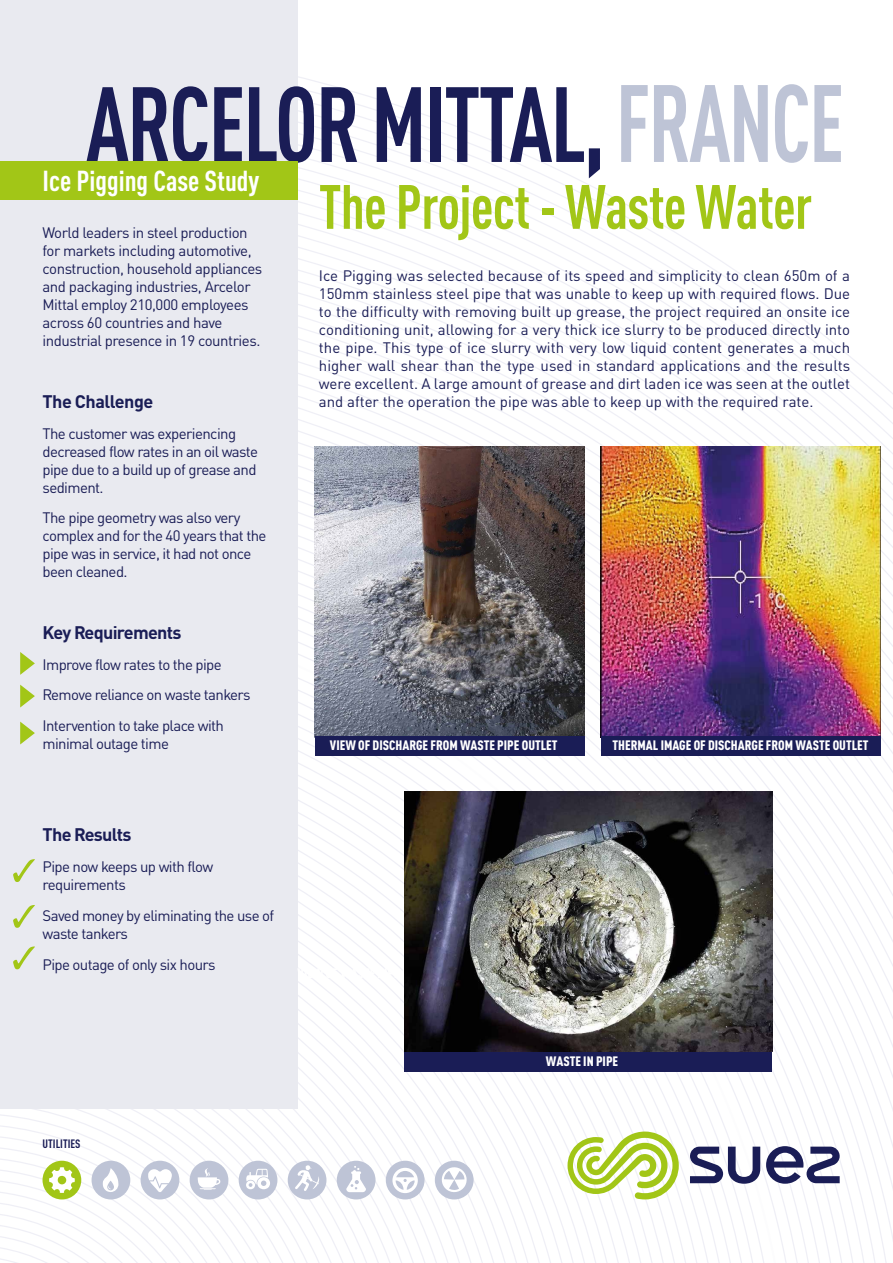
<style>
.page{position:relative;width:893px;height:1263px;background:#fff}
.page>*{position:absolute;margin:0;border:0;box-sizing:border-box;transform-origin:0 0}
.t1{font:700 condensed 105px "DIN Pro";letter-spacing:-.02em;color:#1a1d56;scale:.88 1}
.t2{font:700 condensed 61.5px "DIN Pro";letter-spacing:-.01em;color:#a2c617;scale:.93 1}
.t3{font:700 condensed 28.5px "DIN Pro";color:#fff}
.t4{font:700 18px "DIN Pro";letter-spacing:-.04em;color:#1a1d56}
.t5{font:15px/18px "DIN Pro";letter-spacing:-.04em;color:#1a1d56}
.t6{font:900 condensed 13.5px "DIN Pro";color:#fff}
.t7{font:700 condensed 12px "DIN Pro";color:#1a1d56}
.s1{font-size:109.5px}
.s2{font-size:108px;color:#bec4d6}
</style>
<div class="page">
<svg style="left:270px;top:1191px;width:623px;height:52px"></svg>
<svg style="left:298px;top:76px;width:595px;height:319px"></svg>
<div style="left:0;top:0;width:298px;height:1109px;background:#e9eaf0"></div>
<svg style="left:567px;top:1131px;width:112px;height:68px"></svg>
<svg style="left:690px;top:1146px;width:70px;height:38px"></svg>
<svg style="left:766px;top:1146px;width:74px;height:38px"></svg>
<div style="left:0;top:162px;width:298px;height:38px;background:#a2c617"></div>
<div style="left:435px;top:1161px;width:39px;height:38px;background:#bec4d6;border-radius:50%"></div>
<div style="left:386px;top:1161px;width:39px;height:38px;background:#bec4d6;border-radius:50%"></div>
<div style="left:337px;top:1161px;width:38px;height:38px;background:#bec4d6;border-radius:50%"></div>
<div style="left:288px;top:1161px;width:38px;height:38px;background:#bec4d6;border-radius:50%"></div>
<div style="left:239px;top:1161px;width:38px;height:38px;background:#bec4d6;border-radius:50%"></div>
<svg style="left:0;top:1109px;width:270px;height:154px"></svg>
<svg style="left:294px;top:1165px;width:25px;height:26px"></svg>
<svg style="left:346px;top:1166px;width:20px;height:26px"></svg>
<svg style="left:392px;top:1168px;width:26px;height:25px"></svg>
<svg style="left:440px;top:1165px;width:28px;height:29px"></svg>
<svg style="left:20px;top:652px;width:15px;height:23px"></svg>
<svg style="left:20px;top:685px;width:15px;height:22px"></svg>
<svg style="left:20px;top:722px;width:15px;height:22px"></svg>
<svg style="left:13px;top:859px;width:22px;height:23px"></svg>
<svg style="left:13px;top:905px;width:22px;height:23px"></svg>
<svg style="left:13px;top:946px;width:22px;height:23px"></svg>
<img style="left:315px;top:447px;width:269px;height:289px">
<img style="left:601px;top:446px;width:279px;height:290px">
<div style="left:315px;top:736px;width:269px;height:19px;background:#1a1d56"></div>
<div style="left:601px;top:736px;width:279px;height:20px;background:#1a1d56"></div>
<div style="left:405px;top:1051px;width:367px;height:20px;background:#1a1d56"></div>
<img style="left:405px;top:791px;width:367px;height:260px">
<h1 class="t1" style="left:86px;top:45px;width:863px">ARCELOR MITTAL<span class="s1">,</span> <span class="s2">FRANCE</span></h1>
<h3 class="t3" style="left:43px;top:159px;width:218px">Ice Pigging Case Study</h3>
<h2 class="t2" style="left:319px;top:160px;width:532px">The Project - Waste Water</h2>
<p class="t5" style="left:319px;top:265px;width:533px;text-align:justify">Ice Pigging was selected because of its speed and simplicity to clean 650m of a 150mm stainless steel pipe that was unable to keep up with required flows. Due to the difficulty with removing built up grease, the project required an onsite ice conditioning unit, allowing for a very thick ice slurry to be produced directly into the pipe. This type of ice slurry with very low liquid content generates a much higher wall shear than the type used in standard applications and the results were excellent. A large amount of grease and dirt laden ice was seen at the outlet and after the operation the pipe was able to keep up with the required rate.</p>
<p class="t5" style="left:43px;top:222px;width:221px">World leaders in steel production for markets including automotive, construction, household appliances and packaging industries, Arcelor Mittal employ 210,000 employees across 60 countries and have industrial presence in 19 countries.</p>
<p class="t4" style="left:43px;top:386px;width:112px">The Challenge</p>
<p class="t5" style="left:43px;top:423px;width:217px">The customer was experiencing decreased flow rates in an oil waste pipe due to a build up of grease and sediment.</p>
<p class="t5" style="left:43px;top:507px;width:225px">The pipe geometry was also very complex and for the 40 years that the pipe was in service, it had not once been cleaned.</p>
<p class="t4" style="left:43px;top:617px;width:140px">Key Requirements</p>
<p class="t5" style="left:43px;top:647px;width:209px;line-height:30.8px">Improve flow rates to the pipe<br>Remove reliance on waste tankers<br>Intervention to take place with</p>
<p class="t5" style="left:43px;top:733px;width:128px">minimal outage time</p>
<p class="t4" style="left:43px;top:820px;width:90px">The Results</p>
<p class="t5" style="left:43px;top:856px;width:172px">Pipe now keeps up with flow requirements</p>
<p class="t5" style="left:43px;top:905px;width:233px">Saved money by eliminating the use of waste tankers</p>
<p class="t5" style="left:43px;top:954px;width:175px">Pipe outage of only six hours</p>
<p class="t7" style="left:43px;top:1135px;width:40px">UTILITIES</p>
<p class="t6" style="left:330px;top:735px;width:229px">VIEW OF DISCHARGE FROM WASTE PIPE OUTLET</p>
<p class="t6" style="left:612px;top:735px;width:257px">THERMAL IMAGE OF DISCHARGE FROM WASTE OUTLET</p>
<p class="t6" style="left:546px;top:1051px;width:74px">WASTE IN PIPE</p>
</div>
